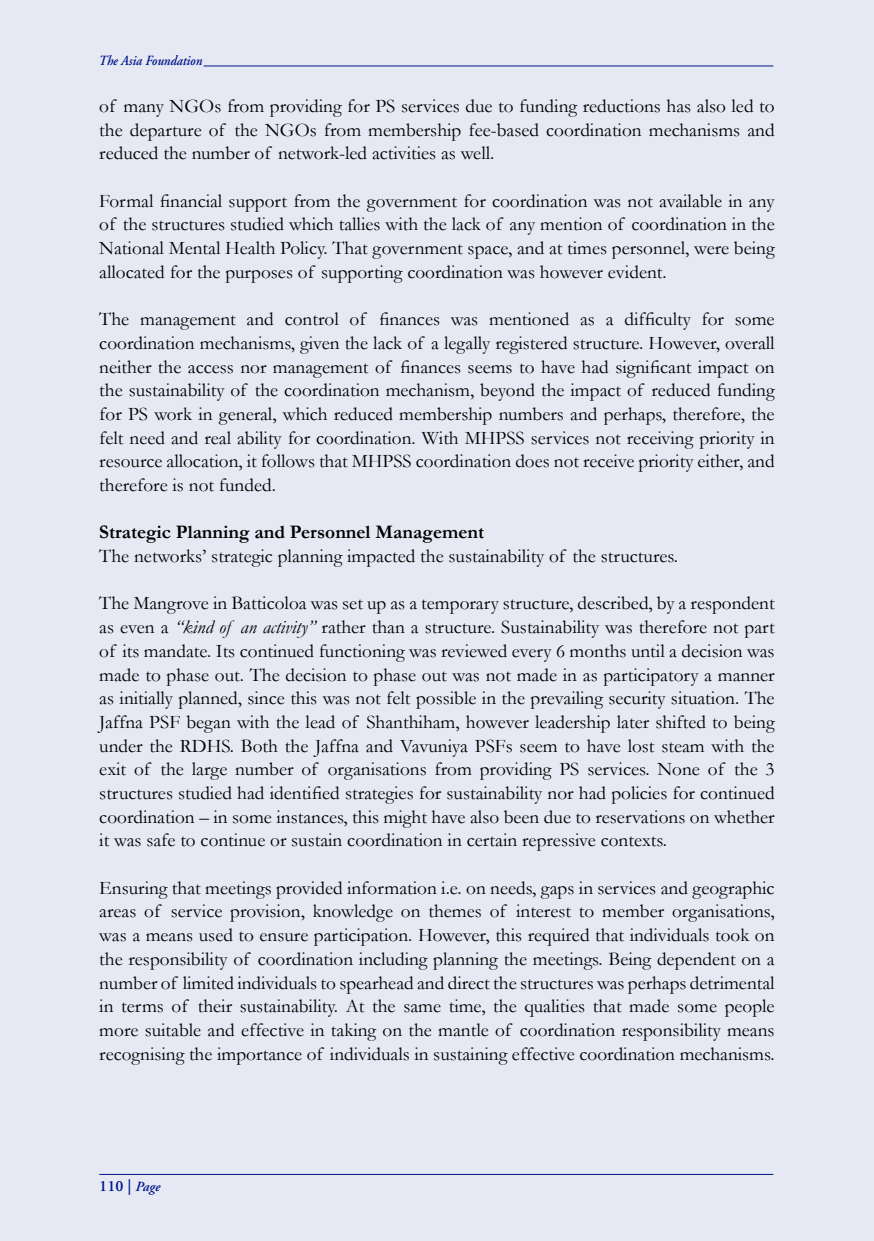
<style>
.page{position:relative;width:874px;height:1241px;background:#fff}
.page>*{position:absolute;margin:0;border:0;box-sizing:border-box;transform-origin:0 0}
.t1{font:19.25px/23.6px "Garamond";color:#000;text-align:justify}
.t2{font:700 19.25px "Garamond";color:#000}
.t3{font:600 15.75px "Adobe Garamond";color:#001689}
.t4{font:italic 600 14px "Adobe Garamond";color:#001689;scale:.9 1}
.s1{font-style:italic}
.s2{font-style:italic;font-size:14px}
</style>
<div class="page">
<div style="left:0;top:0;width:873px;height:1240px;background:#e6e8f3"></div>
<hr style="left:99px;top:1173px;width:674px;height:1px;background:#001689">
<hr style="left:203px;top:65px;width:570px;height:1px;background:#001689">
<p class="t4" style="left:99px;top:52px;width:116px">The Asia Foundation</p>
<p class="t1" style="left:99px;top:94px;width:676px">of many NGOs from providing for PS services due to funding reductions has also led to the departure of the NGOs from membership fee-based coordination mechanisms and reduced the number of network-led activities as well.</p>
<p class="t1" style="left:99px;top:188px;width:676px">Formal financial support from the government for coordination was not available in any of the structures studied which tallies with the lack of any mention of coordination in the National Mental Health Policy. That government space, and at times personnel, were being allocated for the purposes of supporting coordination was however evident.</p>
<p class="t1" style="left:99px;top:307px;width:676px">The management and control of finances was mentioned as a difficulty for some coordination mechanisms, given the lack of a legally registered structure. However, overall neither the access nor management of finances seems to have had significant impact on the sustainability of the coordination mechanism, beyond the impact of reduced funding for PS work in general, which reduced membership numbers and perhaps, therefore, the felt need and real ability for coordination. With MHPSS services not receiving priority in resource allocation, it follows that MHPSS coordination does not receive priority either, and therefore is not funded.</p>
<p class="t2" style="left:99px;top:520px;width:386px">Strategic Planning and Personnel Management</p>
<p class="t1" style="left:99px;top:544px;width:580px">The networks’ strategic planning impacted the sustainability of the structures.</p>
<p class="t1" style="left:99px;top:591px;width:676px">The Mangrove in Batticoloa was set up as a temporary structure, described, by a respondent as even a <span class="s1">“kind of an activity”</span> rather than a structure. Sustainability was therefore not part of its mandate. Its continued functioning was reviewed every 6 months until a decision was made to phase out. The decision to phase out was not made in as participatory a manner as initially planned, since this was not felt possible in the prevailing security situation. The Jaffna PSF began with the lead of Shanthiham, however leadership later shifted to being under the RDHS. Both the Jaffna and Vavuniya PSFs seem to have lost steam with the exit of the large number of organisations from providing PS services. None of the 3 structures studied had identified strategies for sustainability nor had policies for continued coordination – in some instances, this might have also been due to reservations on whether it was safe to continue or sustain coordination in certain repressive contexts.</p>
<p class="t1" style="left:99px;top:875px;width:676px">Ensuring that meetings provided information i.e. on needs, gaps in services and geographic areas of service provision, knowledge on themes of interest to member organisations, was a means used to ensure participation. However, this required that individuals took on the responsibility of coordination including planning the meetings. Being dependent on a number of limited individuals to spearhead and direct the structures was perhaps detrimental in terms of their sustainability. At the same time, the qualities that made some people more suitable and effective in taking on the mantle of coordination responsibility means recognising the importance of individuals in sustaining effective coordination mechanisms.</p>
<p class="t3" style="left:99px;top:1176px;width:62px">110 | <span class="s2">Page</span></p>
</div>
